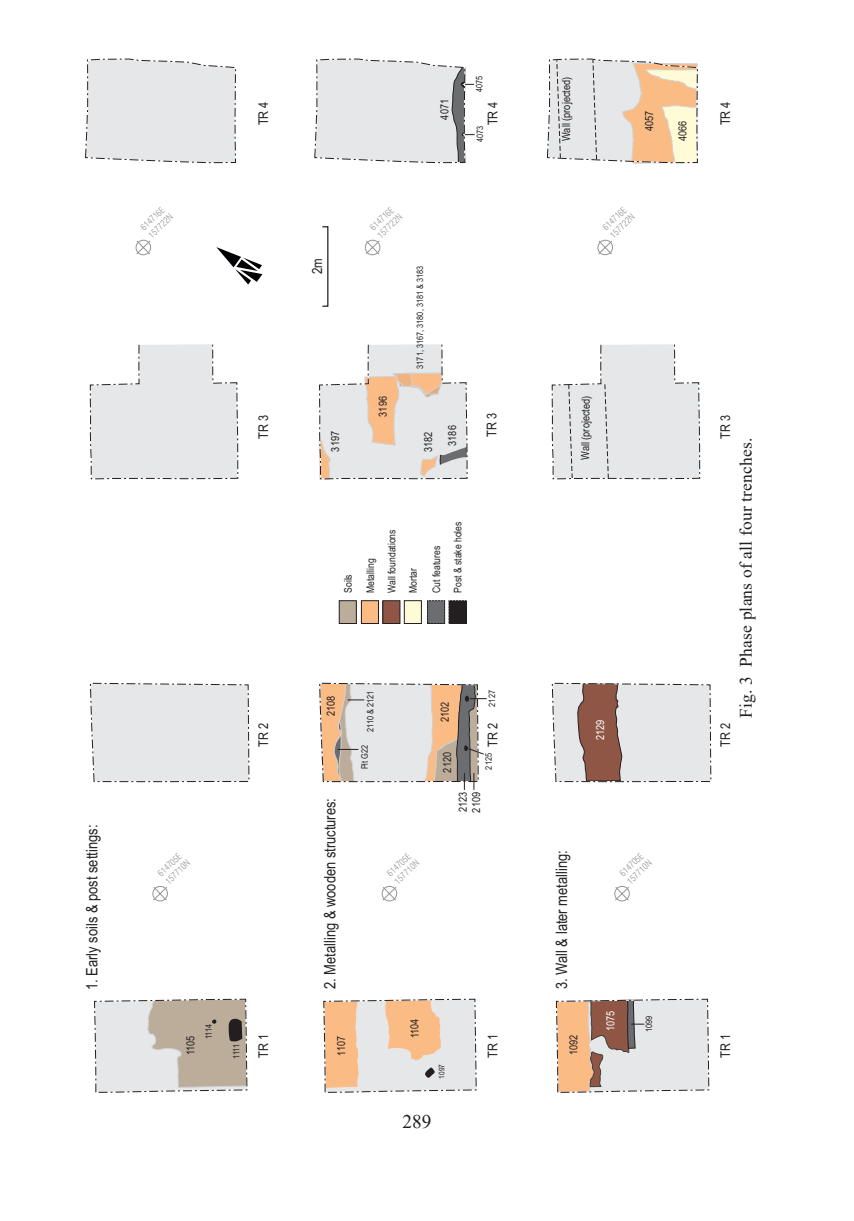
<style>
.page{position:relative;width:854px;height:1221px;background:#fff}
.page>*{position:absolute;margin:0;border:0;box-sizing:border-box;transform-origin:0 0}
.t1{font:19.25px "Times New Roman";color:#231f20}
.captions{font:17.5px "Times New Roman";letter-spacing:.01em;color:#231f20}
.t2{font:15.75px "Arial Narrow";color:#231f20}
.t3{font:14px "Arial Narrow";color:#231f20}
.t4{font:13.47px "Arial Narrow";color:#231f20}
.t5{font:11.2px "Arial Narrow";color:#231f20}
.t6{font:11.2px "Arial Narrow";color:#fff}
.t7{font:10.5px/21.7px "Arial Narrow";color:#231f20}
.t8{font:300 condensed 8.92px/10.7px "Swiss 721 BT";color:#939598}
.t9{font:8.92px "Arial Narrow";color:#231f20}
.t10{font:7.88px "Arial Narrow";color:#231f20}
</style>
<div class="page">
<svg style="left:547px;top:58px;width:151px;height:106px;background:#e9daca"></svg>
<svg style="left:551px;top:682px;width:160px;height:100px;background:#cec2c0"></svg>
<svg style="left:555px;top:998px;width:154px;height:95px;background:#d7c4b9"></svg>
<svg style="left:551px;top:344px;width:149px;height:136px"></svg>
<svg style="left:614px;top:886px;width:16px;height:16px"></svg>
<svg style="left:597px;top:239px;width:16px;height:17px"></svg>
<svg style="left:314px;top:58px;width:160px;height:106px;background:#dfe0e2"></svg>
<svg style="left:319px;top:600px;width:167px;height:190px"></svg>
<svg style="left:323px;top:998px;width:154px;height:95px;background:#ead3c0"></svg>
<svg style="left:319px;top:344px;width:149px;height:136px"></svg>
<svg style="left:381px;top:886px;width:17px;height:16px"></svg>
<svg style="left:364px;top:239px;width:17px;height:17px"></svg>
<svg style="left:85px;top:58px;width:151px;height:106px;background:#e4e5e6"></svg>
<svg style="left:89px;top:682px;width:161px;height:100px;background:#e3e4e5"></svg>
<svg style="left:94px;top:998px;width:154px;height:95px;background:#cbc4bd"></svg>
<svg style="left:89px;top:344px;width:150px;height:136px"></svg>
<svg style="left:152px;top:886px;width:16px;height:16px"></svg>
<svg style="left:135px;top:239px;width:17px;height:17px"></svg>
<div style="left:339px;top:600px;width:17px;height:23px;background:#bcac9a"></div>
<div style="left:361px;top:600px;width:17px;height:23px;background:#fbbb85"></div>
<div style="left:383px;top:600px;width:17px;height:23px;background:#905645"></div>
<div style="left:404px;top:600px;width:17px;height:23px;background:#fffbd6"></div>
<div style="left:339px;top:600px;width:17px;height:23px;border:1px solid #231f20"></div>
<div style="left:361px;top:600px;width:17px;height:23px;border:1px solid #231f20"></div>
<div style="left:382px;top:600px;width:18px;height:23px;border:1px solid #231f20"></div>
<div style="left:404px;top:600px;width:17px;height:23px;border:1px solid #231f20"></div>
<div style="left:427px;top:600px;width:17px;height:23px;background:#6c6d70"></div>
<div style="left:427px;top:600px;width:17px;height:23px;border:1px dashed #231f20"></div>
<div style="left:449px;top:600px;width:17px;height:23px;background:#231f20"></div>
<div style="left:448px;top:600px;width:18px;height:23px;border:1px dashed #231f20"></div>
<svg style="left:216px;top:247px;width:47px;height:37px"></svg>
<div style="left:322px;top:226px;width:6px;height:81px;border:1px solid #231f20"></div>
<p class="t8" style="left:138px;top:225px;width:32px;rotate:-44deg">614716E<br>157722N</p>
<p class="t4" style="left:253px;top:125px;width:25px;rotate:-90deg">TR 4</p>
<p class="t4" style="left:253px;top:438px;width:25px;rotate:-90deg">TR 3</p>
<p class="t2" style="left:80px;top:989px;width:167px;rotate:-90deg">1. Early soils &amp; post settings:</p>
<p class="t8" style="left:155px;top:870px;width:32px;rotate:-44deg">614705E<br>157710N</p>
<p class="t4" style="left:253px;top:747px;width:25px;rotate:-90deg">TR 2</p>
<p class="t9" style="left:202px;top:1039px;width:17px;rotate:-90deg">1114</p>
<p class="t5" style="left:182px;top:1055px;width:21px;rotate:-90deg">1105</p>
<p class="t4" style="left:253px;top:1058px;width:25px;rotate:-90deg">TR 1</p>
<p class="t9" style="left:230px;top:1058px;width:16px;rotate:-90deg">1111</p>
<p class="t5" style="left:436px;top:120px;width:22px;rotate:-90deg">4071</p>
<p class="t9" style="left:472px;top:92px;width:18px;rotate:-90deg">4075</p>
<p class="t4" style="left:483px;top:125px;width:25px;rotate:-90deg">TR 4</p>
<p class="t9" style="left:473px;top:142px;width:18px;rotate:-90deg">4073</p>
<p class="t3" style="left:307px;top:274px;width:17px;rotate:-90deg">2m</p>
<p class="t8" style="left:368px;top:225px;width:32px;rotate:-44deg">614716E<br>157722N</p>
<p class="t9" style="left:413px;top:368px;width:104px;rotate:-90deg">3171, 3167, 3180, 3181 &amp; 3183</p>
<p class="t5" style="left:374px;top:416px;width:22px;rotate:-90deg">3196</p>
<p class="t5" style="left:327px;top:451px;width:22px;rotate:-90deg">3197</p>
<p class="t5" style="left:444px;top:446px;width:22px;rotate:-90deg">3186</p>
<p class="t5" style="left:420px;top:452px;width:22px;rotate:-90deg">3182</p>
<p class="t4" style="left:481px;top:436px;width:25px;rotate:-90deg">TR 3</p>
<p class="t7" style="left:337px;top:593px;width:65px;rotate:-90deg">Soils<br>Metalling<br>Wall foundations<br>Mortar</p>
<p class="t7" style="left:425px;top:593px;width:73px;rotate:-90deg">Cut features<br>Post &amp; stake holes</p>
<p class="t9" style="left:485px;top:706px;width:18px;rotate:-90deg">2127</p>
<p class="t9" style="left:363px;top:732px;width:43px;rotate:-90deg">2110 &amp; 2121</p>
<p class="t9" style="left:358px;top:769px;width:26px;rotate:-90deg">Pit G22</p>
<p class="t9" style="left:482px;top:769px;width:18px;rotate:-90deg">2125</p>
<p class="t5" style="left:454px;top:812px;width:22px;rotate:-90deg">2123</p>
<p class="t5" style="left:322px;top:716px;width:22px;rotate:-90deg">2108</p>
<p class="t5" style="left:436px;top:722px;width:22px;rotate:-90deg">2102</p>
<p class="t5" style="left:439px;top:772px;width:22px;rotate:-90deg">2120</p>
<p class="t4" style="left:483px;top:747px;width:25px;rotate:-90deg">TR 2</p>
<p class="t5" style="left:467px;top:812px;width:22px;rotate:-90deg">2109</p>
<p class="t2" style="left:318px;top:988px;width:192px;rotate:-90deg">2. Metalling &amp; wooden structures:</p>
<p class="t8" style="left:385px;top:870px;width:32px;rotate:-44deg">614705E<br>157710N</p>
<p class="t5" style="left:333px;top:1055px;width:21px;rotate:-91deg">1107</p>
<p class="t5" style="left:406px;top:1038px;width:21px;rotate:-91deg">1104</p>
<p class="t10" style="left:436px;top:1078px;width:16px;rotate:-90deg">1097</p>
<h1 class="t1" style="left:402px;top:1108px;width:30px">289</h1>
<p class="t4" style="left:483px;top:1058px;width:25px;rotate:-90deg">TR 1</p>
<p class="t5" style="left:557px;top:141px;width:65px;rotate:-90deg">Wall (projected)</p>
<p class="t5" style="left:640px;top:131px;width:22px;rotate:-90deg">4057</p>
<p class="t5" style="left:674px;top:141px;width:22px;rotate:-90deg">4066</p>
<p class="t8" style="left:600px;top:225px;width:32px;rotate:-44deg">614716E<br>157722N</p>
<p class="t4" style="left:715px;top:125px;width:25px;rotate:-90deg">TR 4</p>
<p class="t5" style="left:576px;top:459px;width:65px;rotate:-89deg">Wall (projected)</p>
<p class="t6" style="left:592px;top:740px;width:22px;rotate:-90deg">2129</p>
<p class="t2" style="left:550px;top:989px;width:140px;rotate:-90deg">3. Wall &amp; later metalling:</p>
<p class="t5" style="left:565px;top:1054px;width:22px;rotate:-90deg">1092</p>
<p class="t8" style="left:617px;top:870px;width:32px;rotate:-44deg">614705E<br>157710N</p>
<p class="t6" style="left:602px;top:1030px;width:22px;rotate:-90deg">1075</p>
<p class="t9" style="left:642px;top:1032px;width:18px;rotate:-90deg">1099</p>
<p class="t4" style="left:715px;top:438px;width:25px;rotate:-90deg">TR 3</p>
<p class="t4" style="left:715px;top:747px;width:25px;rotate:-90deg">TR 2</p>
<p class="captions" style="left:733px;top:717px;width:282px;rotate:-90deg">Fig. 3 Phase plans of all four trenches.</p>
<p class="t4" style="left:715px;top:1058px;width:25px;rotate:-90deg">TR 1</p>
</div>
